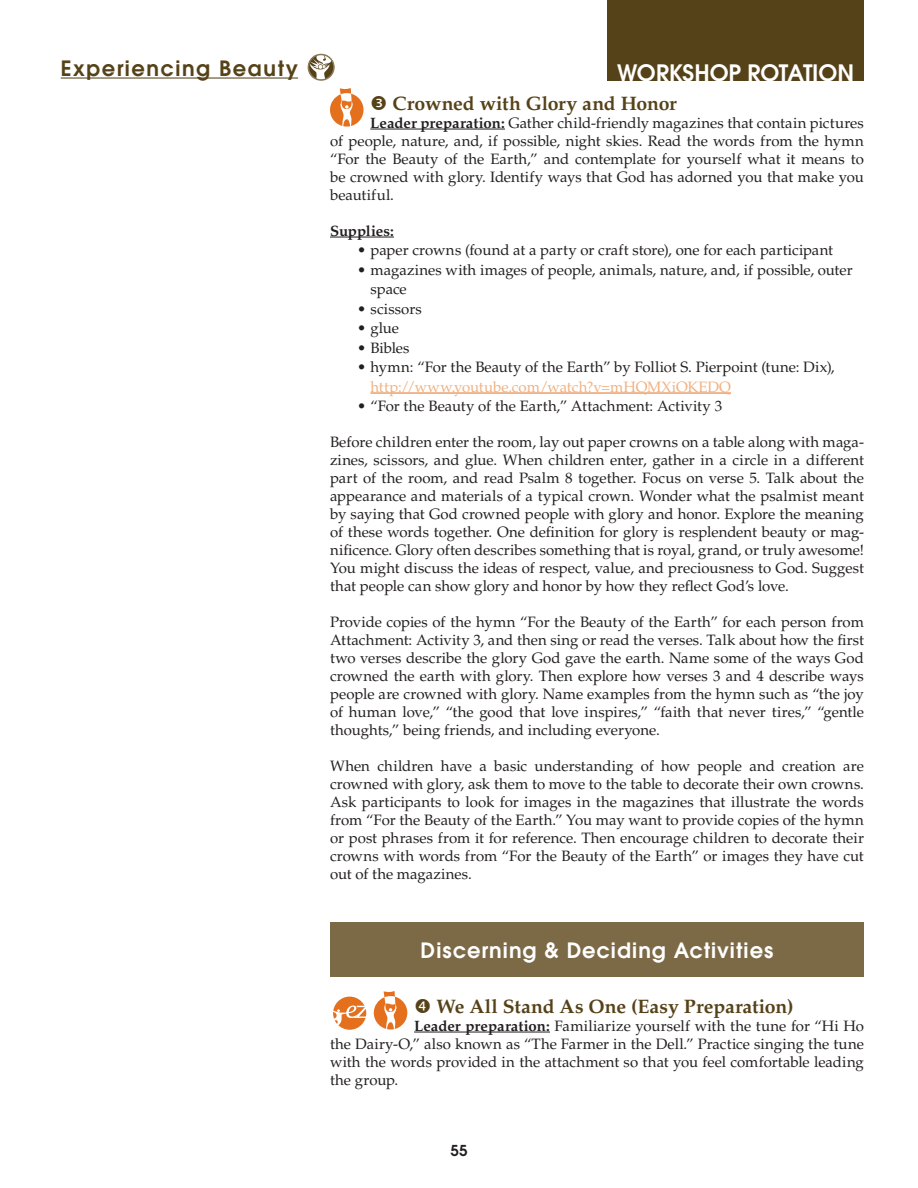
<style>
.page{position:relative;width:918px;height:1188px;background:#fff}
.page>*{position:absolute;margin:0;border:0;box-sizing:border-box;transform-origin:0 0}
.t1{font:600 22.5px "Avant Garde";letter-spacing:-.005em;color:#fff}
.t2{font:600 21px "Avant Garde";letter-spacing:.045em;color:#fff}
.t3{font:600 21px "Avant Garde";letter-spacing:.075em;color:#564218}
.t4{font:700 19.5px "Palatino LT Std";letter-spacing:-.005em;color:#564218}
.t5{font:15px/18px "Palatino LT Std";color:#231f20;text-align:justify}
.t6{font:15px "Palatino LT Std";letter-spacing:-.005em;color:#f2b17f}
.t7{font:700 15px "Palatino LT Std";letter-spacing:-.01em;color:#231f20}
.t8{font:600 15px "Avant Garde";color:#231f20}
.s1{font-weight:700}
</style>
<div class="page">
<hr style="left:61px;top:78px;width:237px;height:1px;background:#564218">
<div style="left:608px;top:0;width:256px;height:81px;background:#564218"></div>
<div style="left:308px;top:54px;width:26px;height:27px;background:#e3ded7;border-radius:50%"></div>
<svg style="left:307px;top:53px;width:28px;height:27px"></svg>
<div style="left:308px;top:54px;width:27px;height:27px;border:2px solid #8b7959;border-radius:50%"></div>
<hr style="left:370px;top:129px;width:135px;height:1px;background:#231f20">
<hr style="left:330px;top:237px;width:64px;height:1px;background:#231f20">
<hr style="left:370px;top:393px;width:361px;height:1px;background:#e4701e">
<hr style="left:414px;top:1032px;width:136px;height:1px;background:#231f20">
<div style="left:330px;top:922px;width:534px;height:55px;background:#7c6945"></div>
<div style="left:333px;top:997px;width:33px;height:33px;background:#e4701e;border-radius:50%"></div>
<svg style="left:333px;top:1006px;width:34px;height:22px"></svg>
<svg style="left:330px;top:88px;width:34px;height:39px"></svg>
<svg style="left:374px;top:991px;width:33px;height:39px"></svg>
<h2 class="t3" style="left:61px;top:54px;width:239px">Experiencing Beauty</h2>
<h1 class="t1" style="left:617px;top:58px;width:239px">Workshop Rotation</h1>
<h3 class="t4" style="left:393px;top:92px;width:286px">Crowned with Glory and Honor</h3>
<p class="t5" style="left:330px;top:114px;width:535px;text-indent:40px"><span class="s1">Leader preparation:</span> Gather child-friendly magazines that contain pictures of people, nature, and, if possible, night skies. Read the words from the hymn “For the Beauty of the Earth,” and contemplate for yourself what it means to be crowned with glory. Identify ways that God has adorned you that make you beautiful.</p>
<p class="t7" style="left:330px;top:222px;width:65px">Supplies:</p>
<p class="t5" style="left:357px;top:241px;width:478px">• paper crowns (found at a party or craft store), one for each participant</p>
<p class="t5" style="left:371px;top:260px;width:484px;line-height:19.5px;text-indent:-14px">• magazines with images of people, animals, nature, and, if possible, outer space</p>
<p class="t5" style="left:357px;top:300px;width:66px">• scissors</p>
<p class="t5" style="left:357px;top:319px;width:44px">• glue</p>
<p class="t5" style="left:357px;top:339px;width:54px">• Bibles</p>
<p class="t5" style="left:357px;top:358px;width:479px">• hymn: “For the Beauty of the Earth” by Folliot S. Pierpoint (tune: Dix),</p>
<p class="t6" style="left:371px;top:378px;width:362px">http://www.youtube.com/watch?v=mHQMXiOKEDQ</p>
<p class="t5" style="left:357px;top:397px;width:367px">• “For the Beauty of the Earth,” Attachment: Activity 3</p>
<p class="t5" style="left:330px;top:433px;width:536px">Before children enter the room, lay out paper crowns on a table along with maga&shy;zines, scissors, and glue. When children enter, gather in a circle in a different part of the room, and read Psalm 8 together. Focus on verse 5. Talk about the appearance and materials of a typical crown. Wonder what the psalmist meant by saying that God crowned people with glory and honor. Explore the meaning of these words together. One definition for glory is resplendent beauty or mag&shy;nificence. Glory often describes something that is royal, grand, or truly awesome!<br>You might discuss the ideas of respect, value, and preciousness to God. Suggest that people can show glory and honor by how they reflect God’s love.</p>
<p class="t5" style="left:330px;top:613px;width:535px">Provide copies of the hymn “For the Beauty of the Earth” for each person from Attachment: Activity 3, and then sing or read the verses. Talk about how the first two verses describe the glory God gave the earth. Name some of the ways God crowned the earth with glory. Then explore how verses 3 and 4 describe ways people are crowned with glory. Name examples from the hymn such as “the joy of human love,” “the good that love inspires,” “faith that never tires,” “gentle thoughts,” being friends, and including everyone.</p>
<p class="t5" style="left:330px;top:757px;width:536px">When children have a basic understanding of how people and creation are crowned with glory, ask them to move to the table to decorate their own crowns.<br>Ask participants to look for images in the magazines that illustrate the words from “For the Beauty of the Earth.” You may want to provide copies of the hymn or post phrases from it for reference. Then encourage children to decorate their crowns with words from “For the Beauty of the Earth” or images they have cut out of the magazines.</p>
<h2 class="t2" style="left:421px;top:937px;width:354px">Discerning &amp; Deciding Activities</h2>
<h3 class="t4" style="left:436px;top:995px;width:359px">We All Stand As One (Easy Preparation)</h3>
<p class="t5" style="left:330px;top:1017px;width:535px;text-indent:84px"><span class="s1">Leader preparation:</span> Familiarize yourself with the tune for “Hi Ho the Dairy-O,” also known as “The Farmer in the Dell.” Practice singing the tune with the words provided in the attachment so that you feel comfortable leading the group.</p>
<p class="t8" style="left:450px;top:1141px;width:19px">55</p>
</div>
